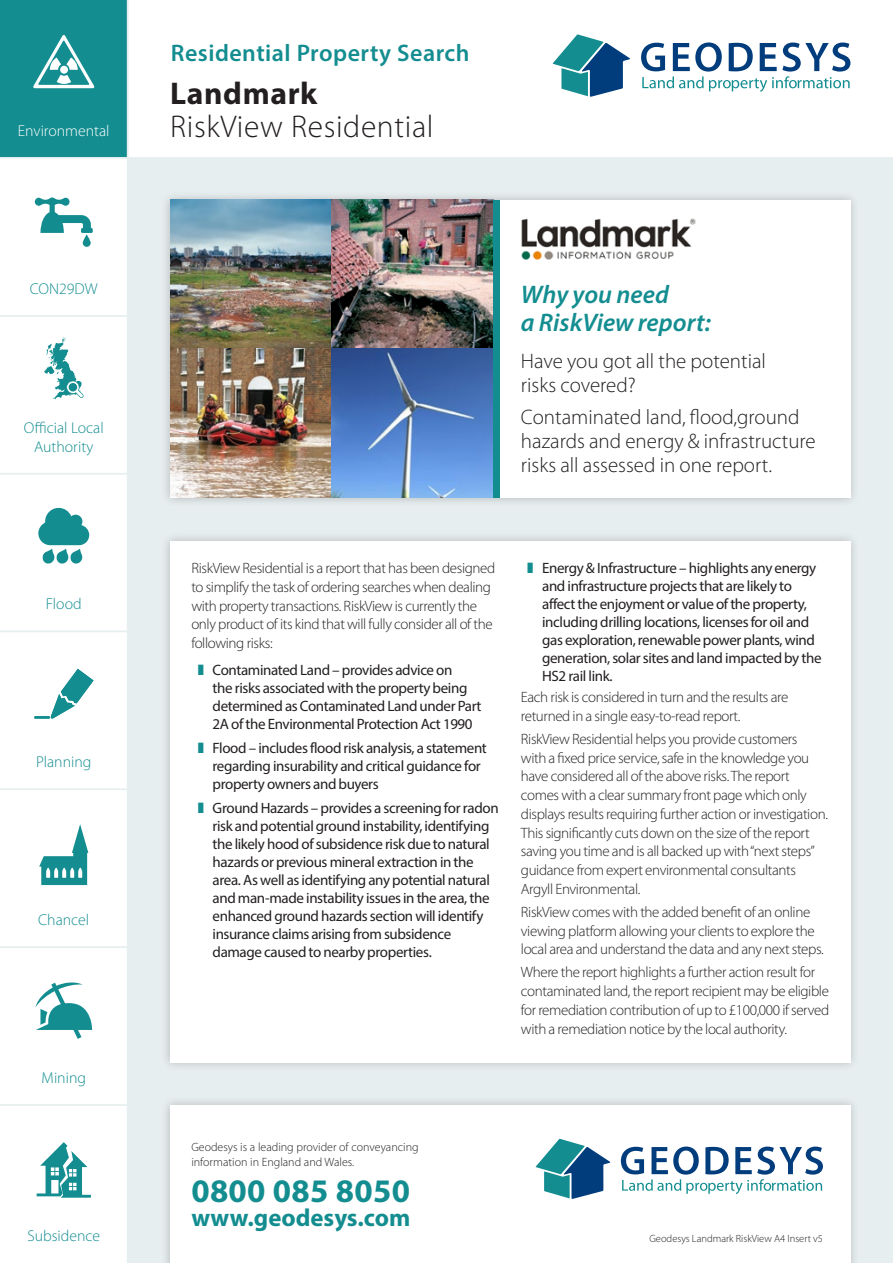
<style>
.page{position:relative;width:893px;height:1263px;background:#e7eeef}
.page>*{position:absolute;margin:0;border:0;box-sizing:border-box;transform-origin:0 0}
.t1{font:700 33px "Myriad Pro";letter-spacing:.01em;color:#138d90}
.t2{font:300 31.5px "Myriad Pro";letter-spacing:.02em;color:#231f20}
.t3{font:700 31.5px "Myriad Pro";letter-spacing:.02em;color:#231f20}
.t4{font:italic 600 25.5px/28.5px "Myriad Pro";color:#138d90}
.t5{font:700 24.75px "Myriad Pro";color:#138d90}
.t6{font:600 24px "Myriad Pro";letter-spacing:.02em;color:#138d90}
.t7{font:300 21px/24px "Myriad Pro";color:#231f20}
.t8{font:300 15.75px/18.9px "Myriad Pro";color:#138d90;text-align:center}
.t9{font:300 15.75px "Myriad Pro";color:#fff}
.t10{font:300 15px/18.8px "Myriad Pro";letter-spacing:-.025em;color:#231f20}
.t11{font:15px/18px "Myriad Pro";letter-spacing:-.025em;color:#231f20}
.t12{font:300 12px/15px "Myriad Pro";color:#231f20}
.t13{font:300 10.5px "Myriad Pro";color:#231f20}
.s1{color:#138d90}
</style>
<div class="page">
<div style="left:129px;top:0;width:764px;height:157px;background:#fff"></div>
<div style="left:161px;top:1095px;width:699px;height:168px;background:#231f20;opacity:.24"></div>
<div style="left:170px;top:1105px;width:680px;height:158px;background:#fff"></div>
<svg style="left:0;top:0;width:127px;height:1263px;background:#d6ebeb"></svg>
<svg style="left:536px;top:1139px;width:74px;height:60px"></svg>
<svg style="left:621px;top:1146px;width:202px;height:48px"></svg>
<svg style="left:553px;top:34px;width:77px;height:63px;background:#67a0b4"></svg>
<svg style="left:641px;top:42px;width:209px;height:50px;background:#b6cbda"></svg>
<div style="left:161px;top:531px;width:699px;height:541px;background:#231f20;opacity:.24"></div>
<div style="left:170px;top:541px;width:680px;height:521px;background:#fff"></div>
<div style="left:161px;top:190px;width:699px;height:317px;background:#231f20;opacity:.24"></div>
<div style="left:170px;top:200px;width:680px;height:297px;background:#fff"></div>
<img style="left:170px;top:200px;width:323px;height:297px">
<div style="left:493px;top:200px;width:7px;height:297px;background:#138d90"></div>
<img style="left:521px;top:218px;width:175px;height:42px">
<p class="t9" style="left:18px;top:121px;width:93px">Environmental</p>
<p class="t8" style="left:30px;top:279px;width:69px">CON29DW</p>
<p class="t8" style="left:24px;top:418px;width:81px">Official Local<br>Authority</p>
<p class="t8" style="left:46px;top:595px;width:37px">Flood</p>
<p class="t8" style="left:36px;top:752px;width:57px">Planning</p>
<p class="t8" style="left:38px;top:910px;width:53px">Chancel</p>
<p class="t8" style="left:42px;top:1068px;width:46px">Mining</p>
<p class="t8" style="left:27px;top:1226px;width:74px">Subsidence</p>
<h3 class="t6" style="left:171px;top:38px;width:300px">Residential Property Search</h3>
<h2 class="t3" style="left:170px;top:73px;width:149px">Landmark</h2>
<h2 class="t2" style="left:170px;top:108px;width:265px">RiskView Residential</h2>
<h3 class="t4" style="left:521px;top:279px;width:191px">Why you need<br>a RiskView report:</h3>
<h3 class="t7" style="left:521px;top:349px;width:247px">Have you got all the potential risks covered?</h3>
<h3 class="t7" style="left:521px;top:405px;width:296px">Contaminated land, flood,ground hazards and energy &amp; infrastructure risks all assessed in one report.</h3>
<p class="t10" style="left:191px;top:559px;width:305px">RiskView Residential is a report that has been designed to simplify the task of ordering searches when dealing with property transactions. RiskView is currently the only product of its kind that will fully consider all of the following risks:</p>
<p class="t11" style="left:213px;top:660px;width:270px;text-indent:-15px"><span class="s1">❚</span> Contaminated Land – provides advice on<br>the risks associated with the property being determined as Contaminated Land under Part 2A of the Environmental Protection Act 1990</p>
<p class="t11" style="left:213px;top:739px;width:276px;text-indent:-15px"><span class="s1">❚</span> Flood – includes flood risk analysis, a statement regarding insurability and critical guidance for property owners and buyers</p>
<p class="t11" style="left:213px;top:799px;width:288px;text-indent:-15px"><span class="s1">❚</span> Ground Hazards – provides a screening for radon risk and potential ground instability, identifying the likely hood of subsidence risk due to natural hazards or previous mineral extraction in the area. As well as identifying any potential natural and man-made instability issues in the area, the enhanced ground hazards section will identify insurance claims arising from subsidence damage caused to nearby properties.</p>
<p class="t11" style="left:542px;top:559px;width:281px;text-indent:-15px"><span class="s1">❚</span> Energy &amp; Infrastructure – highlights any energy and infrastructure projects that are likely to affect the enjoyment or value of the property, including drilling locations, licenses for oil and gas exploration, renewable power plants, wind generation, solar sites and land impacted by the HS2 rail link.</p>
<p class="t10" style="left:521px;top:687px;width:269px">Each risk is considered in turn and the results are returned in a single easy-to-read report.</p>
<p class="t10" style="left:521px;top:729px;width:309px">RiskView Residential helps you provide customers<br>with a fixed price service, safe in the knowledge you have considered all of the above risks. The report comes with a clear summary front page which only displays results requiring further action or investigation.<br>This significantly cuts down on the size of the report saving you time and is all backed up with “next steps” guidance from expert environmental consultants Argyll Environmental.</p>
<p class="t10" style="left:521px;top:902px;width:304px">RiskView comes with the added benefit of an online viewing platform allowing your clients to explore the local area and understand the data and any next steps.</p>
<p class="t10" style="left:521px;top:963px;width:310px">Where the report highlights a further action result for contaminated land, the report recipient may be eligible for remediation contribution of up to £100,000 if served with a remediation notice by the local authority.</p>
<p class="t12" style="left:191px;top:1139px;width:229px">Geodesys is a leading provider of conveyancing information in England and Wales.</p>
<h1 class="t1" style="left:191px;top:1170px;width:220px">0800 085 8050</h1>
<h3 class="t5" style="left:191px;top:1202px;width:220px">www.geodesys.com</h3>
<p class="t13" style="left:649px;top:1232px;width:175px">Geodesys Landmark RiskView A4 Insert v5</p>
</div>
